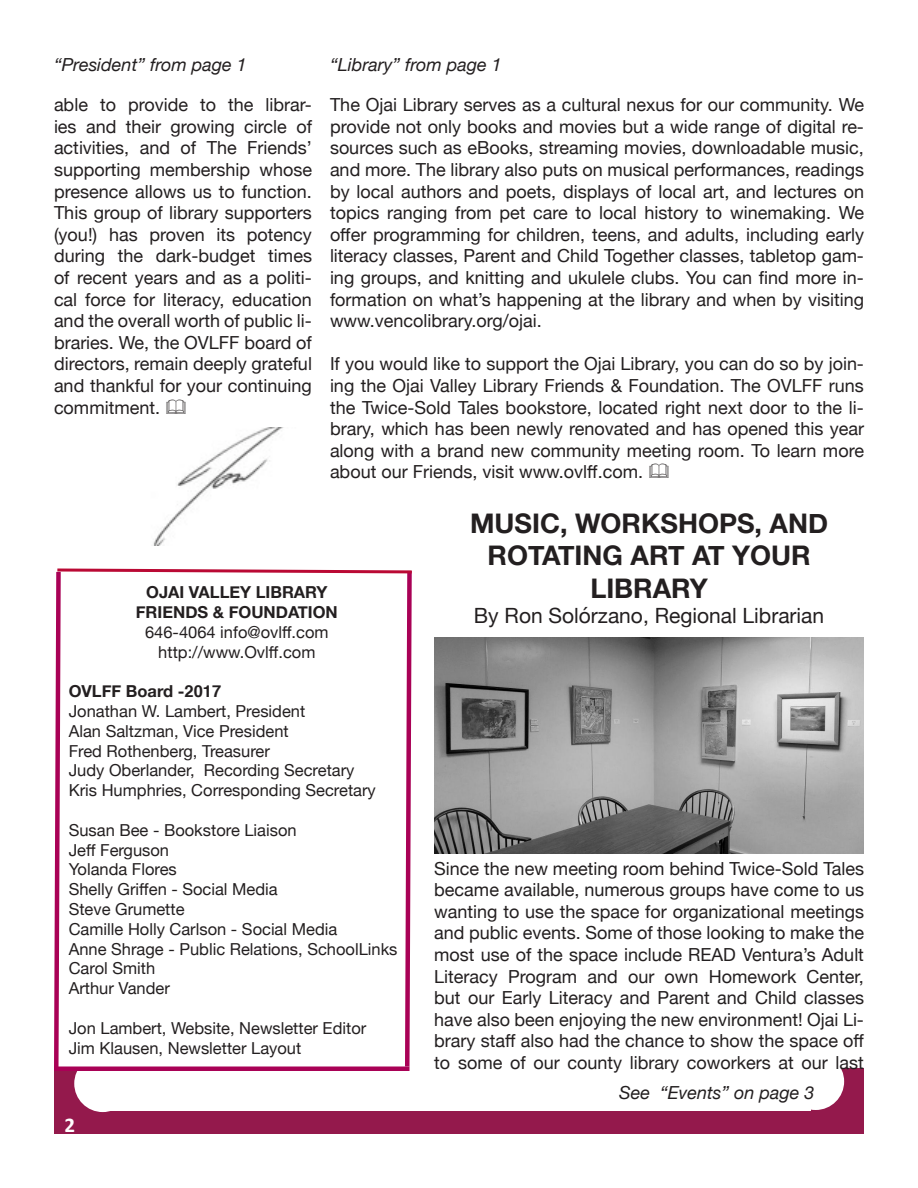
<style>
.page{position:relative;width:918px;height:1188px;background:#fff}
.page>*{position:absolute;margin:0;border:0;box-sizing:border-box;transform-origin:0 0}
.t1{font:700 27px "Helvetica Neue";color:#231f20}
.t2{font:21px "Helvetica Neue";color:#231f20}
.t3{font:700 21px "Calibri";color:#fff}
.t4{font:18px/21.6px "Helvetica Neue";color:#231f20;text-align:justify}
.t5{font:italic 18px "Helvetica Neue";color:#231f20}
.t6{font:16.5px "Helvetica Neue";color:#231f20}
.t7{font:700 16.5px "Helvetica Neue";color:#231f20}
.s1{font-family:"Helvetica"}
</style>
<div class="page">
<div style="left:54px;top:1112px;width:810px;height:22px;background:#94194c"></div>
<div style="left:54px;top:1070px;width:52px;height:44px;background:#94194c"></div>
<div style="left:812px;top:1068px;width:52px;height:44px;background:#94194c"></div>
<div style="left:787px;top:1053px;width:57px;height:57px;background:#fff;border-radius:50%"></div>
<div style="left:74px;top:1055px;width:57px;height:57px;background:#fff;border-radius:50%"></div>
<img style="left:434px;top:637px;width:430px;height:216px">
<img style="left:153px;top:427px;width:131px;height:119px">
<svg style="left:54px;top:568px;width:358px;height:507px"></svg>
<p class="t5" style="left:54px;top:52px;width:194px">“President” from page 1</p>
<p class="t4" style="left:54px;top:95px;width:260px">able to provide to the librar&shy;ies and their growing circle of activities, and of The Friends’ supporting membership whose presence allows us to function.<br>This group of library supporters (you!) has proven its potency during the dark-budget times of recent years and as a politi&shy;cal force for literacy, education and the overall worth of public li&shy;braries. We, the OVLFF board of directors, remain deeply grateful and thankful for your continuing commitment.</p>
<p class="t5" style="left:330px;top:52px;width:173px">“Library” from page 1</p>
<p class="t4" style="left:330px;top:95px;width:536px">The Ojai Library serves as a cultural nexus for our community. We provide not only books and movies but a wide range of digital re&shy;sources such as eBooks, streaming movies, downloadable music, and more. The library also puts on musical performances, readings by local authors and poets, displays of local art, and lectures on topics ranging from pet care to local history to winemaking. We offer programming for children, teens, and adults, including early literacy classes, Parent and Child Together classes, tabletop gam&shy;ing groups, and knitting and ukulele clubs. You can find more in&shy;formation on what’s happening at the library and when by visiting www.vencolibrary.org/ojai.</p>
<p class="t4" style="left:330px;top:354px;width:536px">If you would like to support the Ojai Library, you can do so by join&shy;ing the Ojai Valley Library Friends &amp; Foundation. The OVLFF runs the Twice-Sold Tales bookstore, located right next door to the li&shy;brary, which has been newly renovated and has opened this year along with a brand new community meeting room. To learn more about our Friends, visit www.ovlff.com.</p>
<p class="t7" style="left:146px;top:579px;width:183px">OJAI VALLEY LIBRARY</p>
<p class="t7" style="left:136px;top:599px;width:203px">FRIENDS &amp; FOUNDATION</p>
<p class="t6" style="left:145px;top:620px;width:185px">646-4064 info@ovlff.com</p>
<p class="t6" style="left:158px;top:640px;width:159px">http://www.Ovlff.com</p>
<p class="t7" style="left:69px;top:678px;width:154px">OVLFF Board -<span class="s1">2017</span></p>
<p class="t6" style="left:69px;top:699px;width:238px">Jonathan W. Lambert, President</p>
<p class="t6" style="left:69px;top:719px;width:222px">Alan Saltzman, Vice President</p>
<p class="t6" style="left:69px;top:739px;width:203px">Fred Rothenberg, Treasurer</p>
<p class="t6" style="left:69px;top:759px;width:287px">Judy Oberlander, Recording Secretary</p>
<p class="t6" style="left:69px;top:778px;width:309px">Kris Humphries, Corresponding Secretary</p>
<p class="t6" style="left:69px;top:818px;width:229px">Susan Bee - Bookstore Liaison</p>
<p class="t6" style="left:69px;top:838px;width:102px">Jeff Ferguson</p>
<p class="t6" style="left:69px;top:858px;width:110px">Yolanda Flores</p>
<p class="t6" style="left:69px;top:877px;width:211px">Shelly Griffen - Social Media</p>
<p class="t6" style="left:69px;top:897px;width:117px">Steve Grumette</p>
<p class="t6" style="left:69px;top:917px;width:270px">Camille Holly Carlson - Social Media</p>
<p class="t6" style="left:69px;top:937px;width:330px">Anne Shrage - Public Relations, SchoolLinks</p>
<p class="t6" style="left:69px;top:957px;width:88px">Carol Smith</p>
<p class="t6" style="left:69px;top:976px;width:103px">Arthur Vander</p>
<p class="t6" style="left:69px;top:1016px;width:299px">Jon Lambert, Website, Newsletter Editor</p>
<p class="t6" style="left:69px;top:1036px;width:234px">Jim Klausen, Newsletter Layout</p>
<p class="t3" style="left:65px;top:1112px;width:12px">2</p>
<p class="t1" style="left:470px;top:502px;width:360px">MUSIC, WORKSHOPS, AND</p>
<p class="t1" style="left:488px;top:535px;width:325px">ROTATING ART AT YOUR</p>
<p class="t1" style="left:590px;top:567px;width:119px">LIBRARY</p>
<p class="t2" style="left:474px;top:600px;width:352px">By Ron Solórzano, Regional Librarian</p>
<p class="t4" style="left:434px;top:859px;width:431px">Since the new meeting room behind Twice-Sold Tales became available, numerous groups have come to us wanting to use the space for organizational meetings and public events. Some of those looking to make the most use of the space include READ Ventura’s Adult Literacy Program and our own Homework Center, but our Early Literacy and Parent and Child classes have also been enjoying the new environment! Ojai Li&shy;brary staff also had the chance to show the space off to some of our county library coworkers at our last</p>
<p class="t5" style="left:619px;top:1079px;width:197px">See “Events” on page 3</p>
</div>
